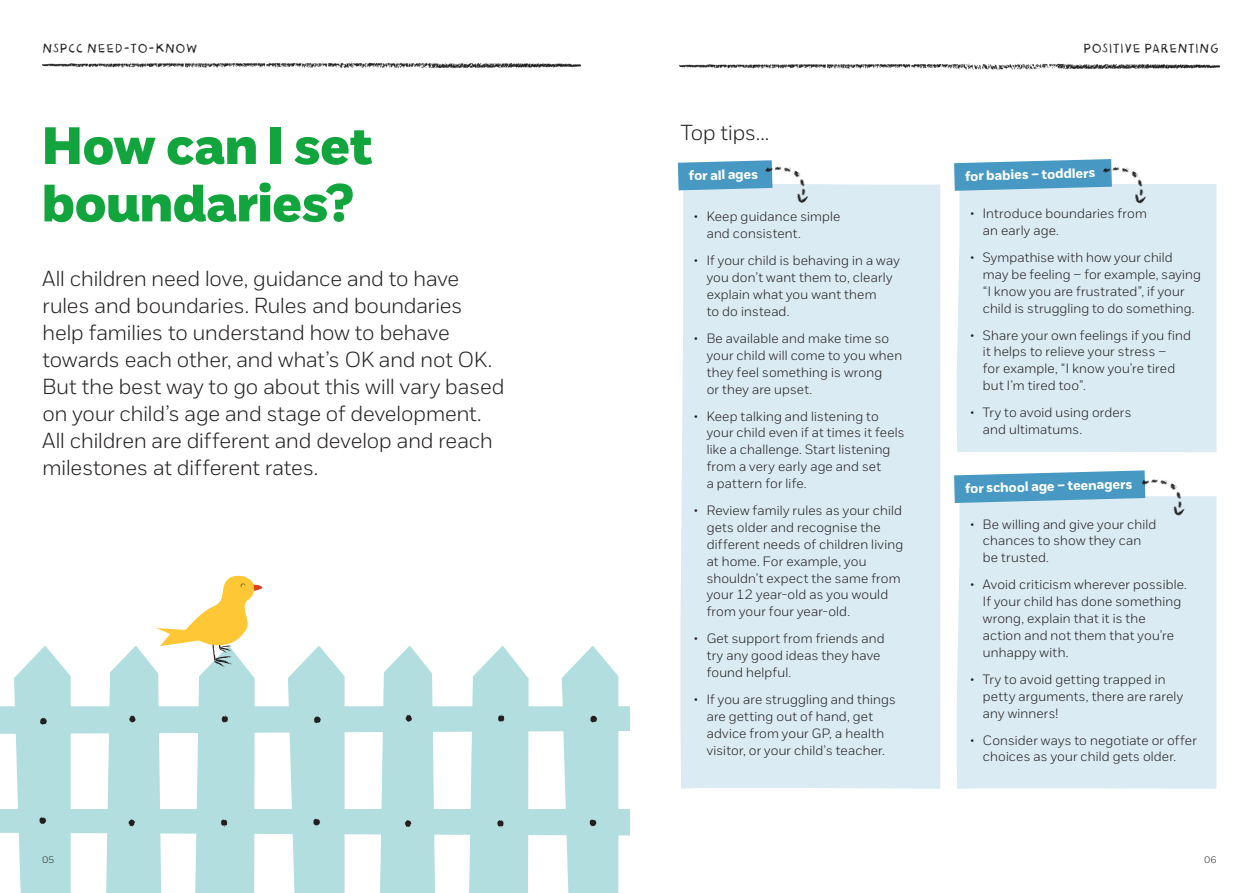
<style>
.page{position:relative;width:1259px;height:893px;background:#fff}
.page>*{position:absolute;margin:0;border:0;box-sizing:border-box;transform-origin:0 0}
.NSPCC_Headline_35pt{font:52.5px/57.3px "NSPCC Headline";color:#12a53e}
.NSPCC_Standfirst_14{font:300 21.75px/27px "NSPCC";color:#231f20}
.NSPCC_Body_Copy_9pt{font:300 13.5px/16.8px "NSPCC";letter-spacing:.015em;color:#231f20}
.NSPCC_Bold_Subheadin{font:700 13.5px "NSPCC";color:#fff}
.NSPCC_Crayon_Page_He{font:13.5px "NSPCC Crayon";color:#231f20}
.NSPCC_Bold_Box_Headi{font:700 13.5px "NSPCC";color:#fff}
.NSPCC_Page_Number_Ri{font:300 9.3px "NSPCC";color:#231f20}
.NSPCC_Page_Number_Le{font:300 9.3px "NSPCC";color:#231f20}
</style>
<div class="page">
<img style="left:43px;top:63px;width:537px;height:6px">
<img style="left:679px;top:64px;width:540px;height:5px">
<div style="left:680px;top:184px;width:260px;height:605px;background:#daebf3"></div>
<svg style="left:678px;top:160px;width:82px;height:30px;background:#55a0c7"></svg>
<img style="left:760px;top:160px;width:56px;height:44px">
<div style="left:957px;top:496px;width:259px;height:293px;background:#daebf3"></div>
<svg style="left:954px;top:470px;width:183px;height:33px;background:#62a8cb"></svg>
<img style="left:1137px;top:470px;width:55px;height:47px">
<div style="left:957px;top:184px;width:259px;height:268px;background:#daebf3"></div>
<svg style="left:954px;top:159px;width:144px;height:32px;background:#5ea5ca"></svg>
<img style="left:1098px;top:159px;width:56px;height:46px">
<svg style="left:0;top:575px;width:630px;height:318px"></svg>
<p class="NSPCC_Crayon_Page_He" style="left:43px;top:41px;width:156px">NSPCC NEED-TO-KNOW</p>
<p class="NSPCC_Crayon_Page_He" style="left:1083px;top:41px;width:138px">POSITIVE PARENTING</p>
<p class="NSPCC_Headline_35pt" style="left:43px;top:117px;width:331px">How can I set boundaries?</p>
<p class="NSPCC_Standfirst_14" style="left:43px;top:264px;width:463px">All children need love, guidance and to have rules and boundaries. Rules and boundaries help families to understand how to behave towards each other, and what’s OK and not OK.<br>But the best way to go about this will vary based on your child’s age and stage of development.<br>All children are different and develop and reach milestones at different rates.</p>
<p class="NSPCC_Page_Number_Le" style="left:43px;top:854px;width:13px">05</p>
<p class="NSPCC_Standfirst_14" style="left:680px;top:119px;width:90px">Top tips...</p>
<p class="NSPCC_Bold_Box_Headi" style="left:688px;top:168px;width:71px;rotate:-2deg">for all ages</p>
<p class="NSPCC_Body_Copy_9pt" style="left:706px;top:208px;width:135px;text-indent:-13px">• Keep guidance simple and consistent.</p>
<p class="NSPCC_Body_Copy_9pt" style="left:706px;top:252px;width:195px;text-indent:-13px">• If your child is behaving in a way you don’t want them to, clearly explain what you want them<br>to do instead.</p>
<p class="NSPCC_Body_Copy_9pt" style="left:706px;top:330px;width:197px;text-indent:-13px">• Be available and make time so your child will come to you when they feel something is wrong<br>or they are upset.</p>
<p class="NSPCC_Body_Copy_9pt" style="left:706px;top:407px;width:199px;text-indent:-13px">• Keep talking and listening to your child even if at times it feels like a challenge. Start listening from a very early age and set<br>a pattern for life.</p>
<p class="NSPCC_Body_Copy_9pt" style="left:706px;top:502px;width:198px;text-indent:-13px">• Review family rules as your child gets older and recognise the different needs of children living at home. For example, you shouldn’t expect the same from your 12 year-old as you would from your four year-old.</p>
<p class="NSPCC_Body_Copy_9pt" style="left:706px;top:630px;width:180px;text-indent:-13px">• Get support from friends and try any good ideas they have found helpful.</p>
<p class="NSPCC_Body_Copy_9pt" style="left:706px;top:691px;width:191px;text-indent:-13px">• If you are struggling and things are getting out of hand, get advice from your GP, a health visitor, or your child’s teacher.</p>
<p class="NSPCC_Bold_Subheadin" style="left:965px;top:168px;width:132px;rotate:-2deg">for babies – toddlers</p>
<p class="NSPCC_Body_Copy_9pt" style="left:983px;top:205px;width:165px;text-indent:-13px">• Introduce boundaries from an early age.</p>
<p class="NSPCC_Body_Copy_9pt" style="left:983px;top:249px;width:219px;text-indent:-13px">• Sympathise with how your child may be feeling – for example, saying “I know you are frustrated”, if your child is struggling to do something.</p>
<p class="NSPCC_Body_Copy_9pt" style="left:983px;top:326px;width:210px;text-indent:-13px">• Share your own feelings if you find it helps to relieve your stress –<br>for example, “I know you’re tired but I’m tired too”.</p>
<p class="NSPCC_Body_Copy_9pt" style="left:983px;top:404px;width:150px;text-indent:-13px">• Try to avoid using orders and ultimatums.</p>
<p class="NSPCC_Bold_Subheadin" style="left:965px;top:481px;width:169px;rotate:-2deg">for school age – teenagers</p>
<p class="NSPCC_Body_Copy_9pt" style="left:983px;top:515px;width:175px;text-indent:-13px">• Be willing and give your child chances to show they can be trusted.</p>
<p class="NSPCC_Body_Copy_9pt" style="left:983px;top:576px;width:205px;text-indent:-13px">• Avoid criticism wherever possible.<br>If your child has done something wrong, explain that it is the action and not them that you’re unhappy with.</p>
<p class="NSPCC_Body_Copy_9pt" style="left:983px;top:671px;width:202px;text-indent:-13px">• Try to avoid getting trapped in petty arguments, there are rarely any winners!</p>
<p class="NSPCC_Body_Copy_9pt" style="left:970px;top:731px;width:228px;text-align:center">• Consider ways to negotiate or offer choices as your child gets older.</p>
<p class="NSPCC_Page_Number_Ri" style="left:1204px;top:854px;width:13px">06</p>
</div>
